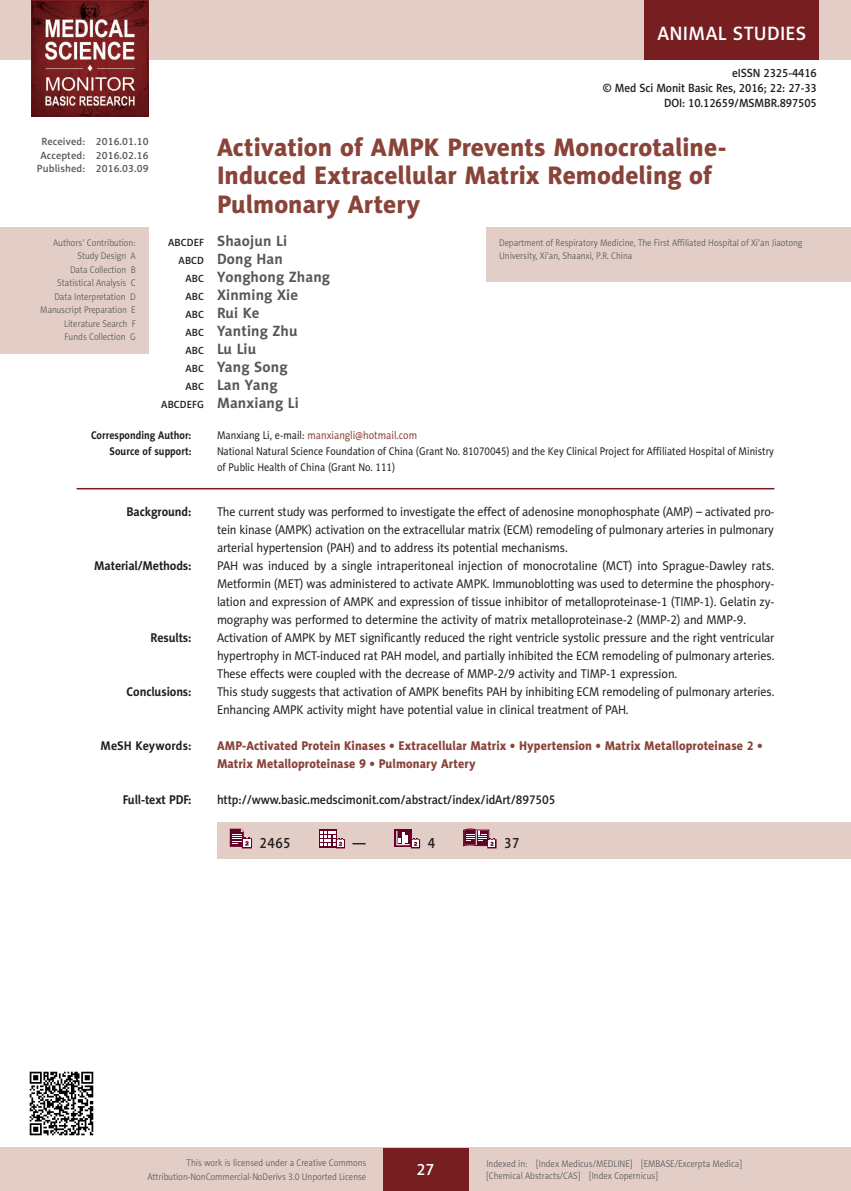
<style>
.page{position:relative;width:851px;height:1191px;background:#fff}
.page>*{position:absolute;margin:0;border:0;box-sizing:border-box;transform-origin:0 0}
.MSM_Tytul{font:25.5px/28.5px "Naomi Sans EFN Heavy";color:#894338}
.t1{font:19.5px "Naomi Sans EFN Medium";letter-spacing:.015em;color:#fff}
.t2{font:16.5px "Naomi Sans EFN Medium";color:#fff}
.MSM_Autorzy{font:700 15px "Naomi Sans EFN";letter-spacing:.01em;color:#57585a}
.MSM_dane{font:15px "Naomi Sans EFN Medium";letter-spacing:.03em;color:#231f20;scale:.9 1}
.MSM_Summary_body{font:12.75px/18px "Naomi Sans EFN";letter-spacing:-.01em;color:#231f20;text-align:justify;scale:.95 1}
.MSM_Summary_body-2{font:12.75px/18px "Naomi Sans EFN";letter-spacing:-.01em;color:#231f20;text-align:justify;scale:.96 1}
.MSM_Summary_body-3{font:12.75px/18px "Naomi Sans EFN";letter-spacing:-.01em;color:#231f20;text-align:justify;scale:.94 1}
.MSM_keywords{font:12.75px/18px "Naomi Sans EFN Heavy";letter-spacing:.005em;color:#894338;scale:.95 1}
.MSM_full_text_pdf{font:12.75px "Naomi Sans EFN Medium";letter-spacing:-.01em;color:#231f20;scale:.95 1}
.MSM_Summary_body-4{font:700 12.75px "Naomi Sans EFN";letter-spacing:-.01em;color:#231f20;scale:.95 1}
.MSM_Summary_body-5{font:700 12.75px "Naomi Sans EFN";letter-spacing:-.01em;color:#231f20;scale:.96 1}
.MSM_keywords-2{font:700 12.75px "Naomi Sans EFN";letter-spacing:.005em;color:#231f20;scale:.95 1}
.MSM_full_text_pdf-2{font:700 12.75px "Naomi Sans EFN";letter-spacing:-.01em;color:#231f20;scale:.95 1}
.MSM_Summary_body-6{font:700 12.75px "Naomi Sans EFN";letter-spacing:-.01em;color:#231f20;scale:.94 1}
.MSM_full_text_pdf-3{font:12px "Naomi Sans EFN Medium";letter-spacing:-.01em;color:#231f20;scale:.95 1}
.MSM_Support{font:11.25px/15.8px "Naomi Sans EFN";color:#231f20;scale:.9 1}
.MSM_Adres{font:11.25px "Naomi Sans EFN";color:#894338;scale:.9 1}
.MSM_Adres-2{font:700 11.25px "Naomi Sans EFN";color:#231f20;scale:.9 1}
.MSM_Support-2{font:700 11.25px "Naomi Sans EFN";color:#231f20;scale:.9 1}
.t3{font:10.5px "Naomi Sans EFN Medium";letter-spacing:.01em;color:#57585a}
.MSM_Afiliacja{font:9.75px/13.5px "Naomi Sans EFN Light";color:#57585a;scale:.9 1}
.s1{font-family:"Naomi Sans EFN Medium";font-weight:400;font-size:10.5px;color:#231f20}
.s2{color:#231f20}
</style>
<div class="page">
<hr style="left:77px;top:488px;width:697px;height:1px;background:#761e20">
<div style="left:0;top:228px;width:148px;height:126px;background:#e2cec6"></div>
<div style="left:486px;top:228px;width:364px;height:54px;background:#e2cec6"></div>
<div style="left:217px;top:822px;width:633px;height:36px;background:#e2cec6"></div>
<svg style="left:230px;top:828px;width:22px;height:20px"></svg>
<div style="left:319px;top:829px;width:17px;height:18px;background:#670026"></div>
<svg style="left:320px;top:830px;width:25px;height:18px"></svg>
<div style="left:394px;top:829px;width:18px;height:18px;background:#670026"></div>
<svg style="left:396px;top:831px;width:24px;height:17px"></svg>
<svg style="left:463px;top:828px;width:33px;height:20px"></svg>
<img style="left:29px;top:1071px;width:65px;height:65px">
<div style="left:0;top:1148px;width:850px;height:43px;background:#e2cec6"></div>
<div style="left:383px;top:1147px;width:85px;height:43px;background:#761e20"></div>
<div style="left:0;top:0;width:850px;height:60px;background:#e2cec6"></div>
<div style="left:644px;top:0;width:175px;height:60px;background:#761e20"></div>
<img style="left:32px;top:0;width:117px;height:117px">
<h2 class="t1" style="left:657px;top:22px;width:150px">ANIMAL STUDIES</h2>
<p class="MSM_full_text_pdf-3" style="left:732px;top:66px;width:91px">eISSN 2325-4416</p>
<p class="MSM_full_text_pdf-3" style="left:603px;top:81px;width:227px">© Med Sci Monit Basic Res, 2016; 22: 27-33</p>
<p class="MSM_full_text_pdf-3" style="left:664px;top:96px;width:162px">DOI: 10.12659/MSMBR.897505</p>
<p class="MSM_Tytul" style="left:217px;top:132px;width:511px">Activation of AMPK Prevents Monocrotaline-<br>Induced Extracellular Matrix Remodeling of<br>Pulmonary Artery</p>
<p class="MSM_Autorzy" style="left:168px;top:232px;width:120px"><span class="s1">ABCDEF</span> Shaojun Li</p>
<p class="MSM_Autorzy" style="left:178px;top:250px;width:106px"><span class="s1">ABCD</span> Dong Han</p>
<p class="MSM_Autorzy" style="left:185px;top:268px;width:146px"><span class="s1">ABC</span> Yonghong Zhang</p>
<p class="MSM_Autorzy" style="left:185px;top:286px;width:114px"><span class="s1">ABC</span> Xinming Xie</p>
<p class="MSM_Autorzy" style="left:185px;top:304px;width:76px"><span class="s1">ABC</span> Rui Ke</p>
<p class="MSM_Autorzy" style="left:185px;top:322px;width:114px"><span class="s1">ABC</span> Yanting Zhu</p>
<p class="MSM_Autorzy" style="left:185px;top:340px;width:72px"><span class="s1">ABC</span> Lu Liu</p>
<p class="MSM_Autorzy" style="left:185px;top:358px;width:103px"><span class="s1">ABC</span> Yang Song</p>
<p class="MSM_Autorzy" style="left:185px;top:376px;width:93px"><span class="s1">ABC</span> Lan Yang</p>
<p class="MSM_Autorzy" style="left:161px;top:394px;width:139px"><span class="s1">ABCDEFG</span> Manxiang Li</p>
<p class="MSM_Adres-2" style="left:91px;top:429px;width:113px">Corresponding Author:</p>
<p class="MSM_Adres" style="left:217px;top:429px;width:224px"><span class="s2">Manxiang Li, e-mail:</span> manxiangli@hotmail.com</p>
<p class="MSM_Support-2" style="left:110px;top:445px;width:92px">Source of support:</p>
<p class="MSM_Support" style="left:217px;top:443px;width:620px">National Natural Science Foundation of China (Grant No. 81070045) and the Key Clinical Project for Affiliated Hospital of Ministry of Public Health of China (Grant No. 111)</p>
<p class="MSM_Summary_body-6" style="left:126px;top:504px;width:71px">Background:</p>
<p class="MSM_Summary_body-3" style="left:217px;top:503px;width:594px">The current study was performed to investigate the effect of adenosine monophosphate (AMP) – activated pro&shy;tein kinase (AMPK) activation on the extracellular matrix (ECM) remodeling of pulmonary arteries in pulmonary arterial hypertension (PAH) and to address its potential mechanisms.</p>
<p class="MSM_Summary_body-5" style="left:94px;top:558px;width:103px">Material/Methods:</p>
<p class="MSM_Summary_body-2" style="left:217px;top:557px;width:582px">PAH was induced by a single intraperitoneal injection of monocrotaline (MCT) into Sprague-Dawley rats.<br>Metformin (MET) was administered to activate AMPK. Immunoblotting was used to determine the phosphory&shy;lation and expression of AMPK and expression of tissue inhibitor of metalloproteinase-1 (TIMP-1). Gelatin zy&shy;mography was performed to determine the activity of matrix metalloproteinase-2 (MMP-2) and MMP-9.</p>
<p class="MSM_Summary_body-4" style="left:150px;top:630px;width:45px">Results:</p>
<p class="MSM_Summary_body" style="left:217px;top:629px;width:588px">Activation of AMPK by MET significantly reduced the right ventricle systolic pressure and the right ventricular hypertrophy in MCT-induced rat PAH model, and partially inhibited the ECM remodeling of pulmonary arteries.<br>These effects were coupled with the decrease of MMP-2/9 activity and TIMP-1 expression.</p>
<p class="MSM_Summary_body-4" style="left:127px;top:684px;width:70px">Conclusions:</p>
<p class="MSM_Summary_body" style="left:217px;top:683px;width:588px">This study suggests that activation of AMPK benefits PAH by inhibiting ECM remodeling of pulmonary arteries.<br>Enhancing AMPK activity might have potential value in clinical treatment of PAH.</p>
<p class="MSM_keywords-2" style="left:100px;top:738px;width:97px">MeSH Keywords:</p>
<p class="MSM_keywords" style="left:217px;top:736px;width:576px">AMP-Activated Protein Kinases • Extracellular Matrix • Hypertension • Matrix Metalloproteinase 2 •<br>Matrix Metalloproteinase 9 • Pulmonary Artery</p>
<p class="MSM_full_text_pdf-2" style="left:123px;top:792px;width:74px">Full-text PDF:</p>
<p class="MSM_full_text_pdf" style="left:217px;top:792px;width:358px">http://www.basic.medscimonit.com/abstract/index/idArt/897505</p>
<p class="t3" style="left:41px;top:136px;width:109px">Received: 2016.01.10</p>
<p class="t3" style="left:40px;top:149px;width:110px">Accepted: 2016.02.16</p>
<p class="t3" style="left:37px;top:163px;width:113px">Published: 2016.03.09</p>
<p class="MSM_Afiliacja" style="left:53px;top:236px;width:93px">Authors’ Contribution:</p>
<p class="MSM_Afiliacja" style="left:77px;top:249px;width:66px">Study Design A</p>
<p class="MSM_Afiliacja" style="left:70px;top:263px;width:74px">Data Collection B</p>
<p class="MSM_Afiliacja" style="left:57px;top:276px;width:89px">Statistical Analysis C</p>
<p class="MSM_Afiliacja" style="left:54px;top:290px;width:92px">Data Interpretation D</p>
<p class="MSM_Afiliacja" style="left:40px;top:303px;width:107px">Manuscript Preparation E</p>
<p class="MSM_Afiliacja" style="left:64px;top:317px;width:81px">Literature Search F</p>
<p class="MSM_Afiliacja" style="left:65px;top:330px;width:80px">Funds Collection G</p>
<p class="MSM_Afiliacja" style="left:499px;top:236px;width:338px">Department of Respiratory Medicine, The First Affiliated Hospital of Xi’an Jiaotong<br>University, Xi’an, Shaanxi, P.R. China</p>
<p class="MSM_dane" style="left:259px;top:834px;width:36px">2465</p>
<p class="MSM_dane" style="left:352px;top:834px;width:16px">—</p>
<p class="MSM_dane" style="left:427px;top:834px;width:10px">4</p>
<p class="MSM_dane" style="left:504px;top:834px;width:19px">37</p>
<p class="MSM_Afiliacja" style="left:147px;top:1156px;width:245px;text-align:right">This work is licensed under a Creative Commons<br>Attribution-NonCommercial-NoDerivs 3.0 Unported License</p>
<p class="MSM_Afiliacja" style="left:486px;top:1158px;width:285px;line-height:11.2px">Indexed in: [Index Medicus/MEDLINE] [EMBASE/Excerpta Medica] [Chemical Abstracts/CAS] [Index Copernicus]</p>
<p class="t2" style="left:416px;top:1160px;width:20px">27</p>
</div>
